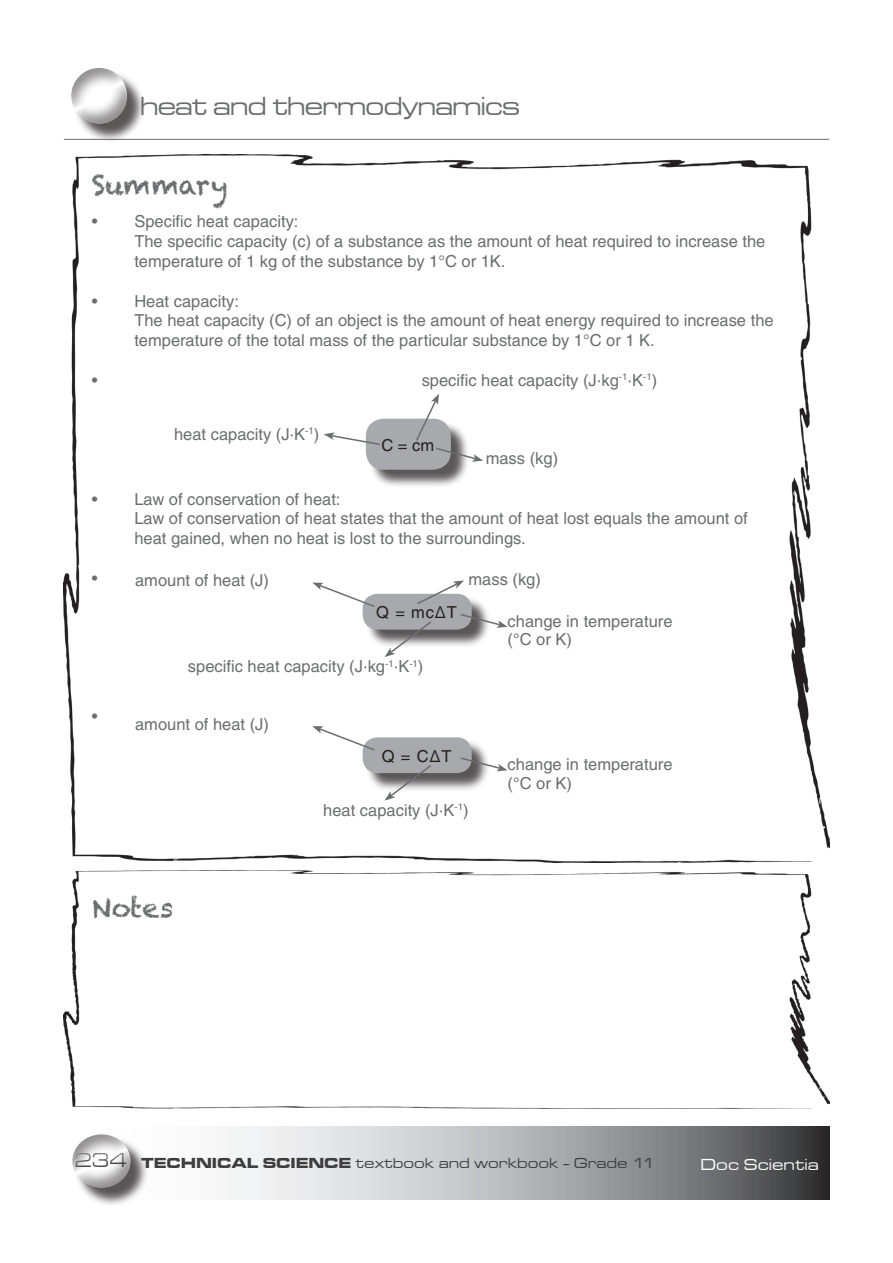
<style>
.page{position:relative;width:893px;height:1263px;background:#fff}
.page>*{position:absolute;margin:0;border:0;box-sizing:border-box;transform-origin:0 0}
.t1{font:27px "Microgramma D Medi Exte";color:#6c6d70}
.t2{font:27px "Chalkduster";color:#6c6d70}
.t3{font:16.5px/19.8px "Helvetica LT";color:#6c6d70}
.t4{font:16.5px "Helvetica LT";color:#231f20}
.t5{font:16.5px "Microgramma D Medi Exte";letter-spacing:.04em;color:#fff}
.t6{font:15px "Microgramma D Medi Exte";letter-spacing:.04em;color:#3e3e3f}
.s1{font-family:"Cambria Math"}
.s2{font-size:21px;color:#6c6d70}
.s3{font-family:"Microgramma D Bold Exte"}
</style>
<div class="page">
<hr style="left:64px;top:139px;width:765px;height:1px;background:#6c6d70">
<div style="left:73px;top:70px;width:73px;height:73px;background:#231f20;opacity:.75"></div>
<div style="left:70px;top:66px;width:60px;height:60px;background:#231f20;opacity:.5"></div>
<svg style="left:235px;top:1127px;width:594px;height:72px;background:#a7a8aa"></svg>
<div style="left:75px;top:1136px;width:74px;height:70px;background:#231f20;opacity:.75"></div>
<div style="left:71px;top:1132px;width:61px;height:57px;background:#231f20;opacity:.5"></div>
<div style="left:67px;top:1145px;width:70px;height:32px;background:#231f20;opacity:.75"></div>
<img style="left:64px;top:154px;width:765px;height:709px">
<img style="left:64px;top:870px;width:765px;height:238px">
<div style="left:368px;top:421px;width:102px;height:67px;background:#231f20;opacity:.75"></div>
<div style="left:366px;top:419px;width:85px;height:51px;background:#a8a9ad;border-radius:18px"></div>
<svg style="left:415px;top:394px;width:68px;height:68px"></svg>
<svg style="left:324px;top:432px;width:56px;height:14px"></svg>
<div style="left:365px;top:596px;width:125px;height:52px;background:#231f20;opacity:.75"></div>
<div style="left:363px;top:594px;width:109px;height:36px;background:#a8a9ad;border-radius:15px"></div>
<svg style="left:415px;top:580px;width:49px;height:24px"></svg>
<svg style="left:384px;top:621px;width:49px;height:36px"></svg>
<svg style="left:460px;top:613px;width:48px;height:15px"></svg>
<svg style="left:312px;top:583px;width:64px;height:25px"></svg>
<div style="left:365px;top:739px;width:125px;height:53px;background:#231f20;opacity:.75"></div>
<div style="left:363px;top:737px;width:109px;height:36px;background:#a8a9ad;border-radius:15px"></div>
<svg style="left:384px;top:765px;width:49px;height:36px"></svg>
<svg style="left:460px;top:756px;width:48px;height:15px"></svg>
<svg style="left:312px;top:726px;width:64px;height:26px"></svg>
<h1 class="t1" style="left:140px;top:88px;width:381px">heat and thermodynamics</h1>
<h1 class="t2" style="left:92px;top:169px;width:137px">Summary</h1>
<p class="t3" style="left:134px;top:212px;width:632px;text-indent:-43px">• Specific heat capacity:<br>The specific capacity (c) of a substance as the amount of heat required to increase the temperature of 1 kg of the substance by 1°C or 1K.</p>
<p class="t3" style="left:134px;top:291px;width:641px;text-indent:-43px">• Heat capacity:<br>The heat capacity (C) of an object is the amount of heat energy required to increase the temperature of the total mass of the particular substance by 1°C or 1 K.</p>
<p class="t3" style="left:92px;top:370px;width:7px">•</p>
<p class="t3" style="left:422px;top:370px;width:237px">specific heat capacity (J<span class="s1">⋅</span>kg<sup>-1</sup><span class="s1">⋅</span>K<sup>-1</sup>)</p>
<p class="t3" style="left:174px;top:424px;width:147px">heat capacity (J<span class="s1">⋅</span>K<sup>-1</sup>)</p>
<p class="t4" style="left:381px;top:435px;width:54px">C = cm</p>
<p class="t3" style="left:486px;top:449px;width:74px">mass (kg)</p>
<p class="t3" style="left:134px;top:489px;width:615px;text-indent:-43px">• Law of conservation of heat:<br>Law of conservation of heat states that the amount of heat lost equals the amount of heat gained, when no heat is lost to the surroundings.</p>
<p class="t3" style="left:92px;top:568px;width:7px">•</p>
<p class="t3" style="left:135px;top:571px;width:135px">amount of heat (J)</p>
<p class="t3" style="left:469px;top:570px;width:74px">mass (kg)</p>
<p class="t4" style="left:376px;top:603px;width:82px">Q = mc∆T</p>
<p class="t3" style="left:92px;top:707px;width:7px">•</p>
<p class="t3" style="left:188px;top:656px;width:237px">specific heat capacity (J<span class="s1">⋅</span>kg<sup>-1</sup><span class="s1">⋅</span>K<sup>-1</sup>)</p>
<p class="t3" style="left:135px;top:714px;width:135px">amount of heat (J)</p>
<p class="t4" style="left:382px;top:746px;width:71px">Q = C∆T</p>
<p class="t3" style="left:323px;top:800px;width:147px">heat capacity (J<span class="s1">⋅</span>K<sup>-1</sup>)</p>
<h1 class="t2" style="left:92px;top:892px;width:83px">Notes</h1>
<p class="t3" style="left:508px;top:611px;width:166px;line-height:18.5px">change in temperature (°C or K)</p>
<p class="t3" style="left:508px;top:755px;width:166px;line-height:18.5px">change in temperature (°C or K)</p>
<p class="t6" style="left:74px;top:1154px;width:582px"><span class="s2">234</span> <span class="s3">TECHNICAL SCIENCE</span> textbook and workbook - Grade 11</p>
<p class="t5" style="left:701px;top:1154px;width:119px">Doc Scientia</p>
</div>
